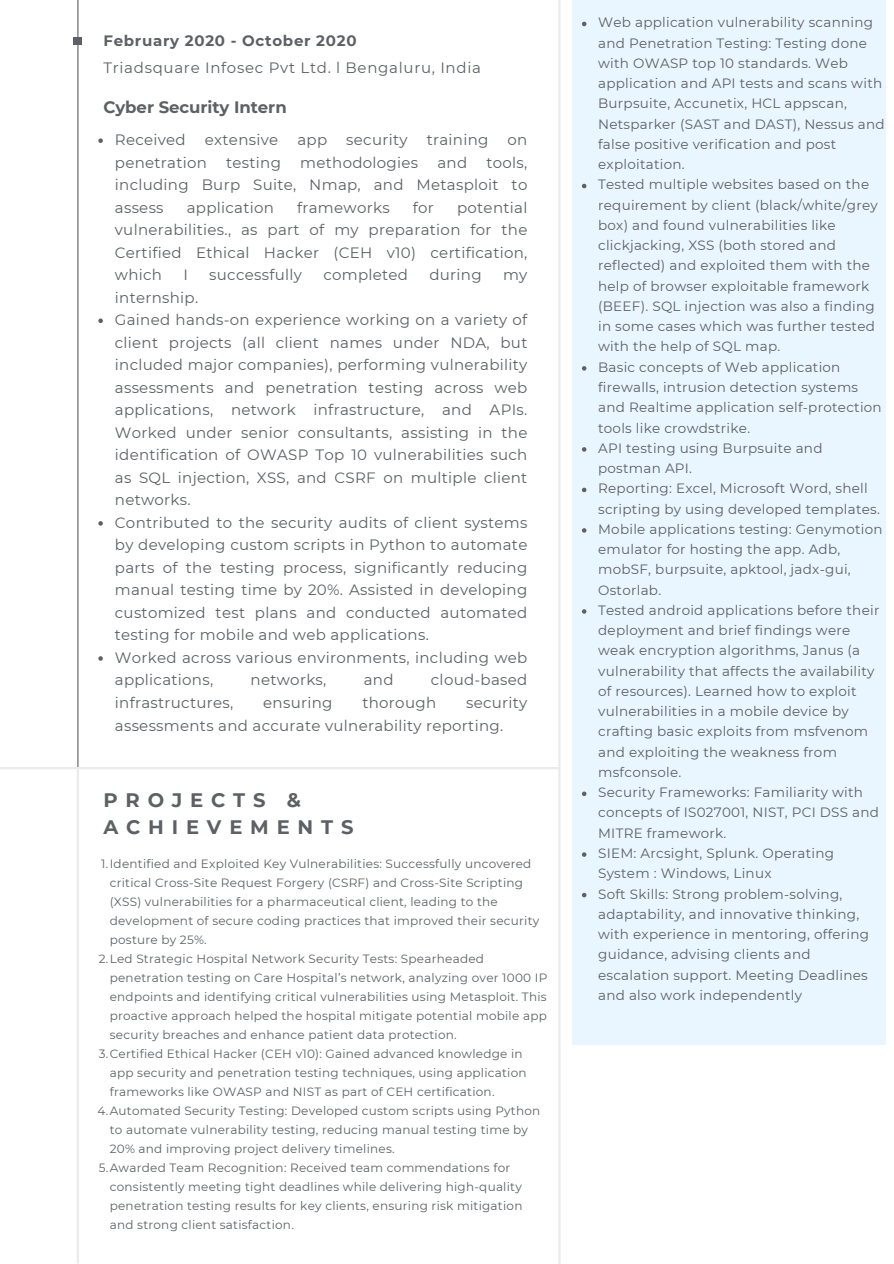
<style>
.page{position:relative;width:894px;height:1264px;background:#fff}
.page>*{position:absolute;margin:0;border:0;box-sizing:border-box;transform-origin:0 0}
.t1{font:700 19.5px/27px "Montserrat";letter-spacing:.4em;color:#5d6064}
.t2{font:700 16.5px "Montserrat";letter-spacing:-.005em;color:#5d6064}
.t3{font:15px/22.5px "Montserrat";letter-spacing:.02em;color:#5d6064;text-align:justify}
.t4{font:15px "Montserrat";letter-spacing:.045em;color:#5d6064}
.t5{font:700 15px "Montserrat";letter-spacing:.045em;color:#5d6064}
.t6{font:13.5px/20.2px "Montserrat";letter-spacing:.02em;color:#5d6064}
.t7{font:12px/19px "Montserrat";letter-spacing:.02em;color:#5d6064}
</style>
<div class="page">
<hr style="left:77px;top:0;width:1px;height:768px;background:#5d6064">
<svg style="left:98px;top:138px;width:5px;height:5px"></svg>
<svg style="left:98px;top:318px;width:5px;height:5px"></svg>
<svg style="left:98px;top:521px;width:5px;height:4px"></svg>
<svg style="left:98px;top:656px;width:5px;height:4px"></svg>
<svg style="left:74px;top:37px;width:8px;height:8px"></svg>
<hr style="left:0;top:767px;width:559px;height:2px;background:#ebebeb">
<div style="left:571px;top:0;width:314px;height:1045px;background:#e9f5ff"></div>
<svg style="left:582px;top:22px;width:4px;height:4px"></svg>
<svg style="left:582px;top:184px;width:4px;height:4px"></svg>
<svg style="left:582px;top:366px;width:4px;height:4px"></svg>
<svg style="left:582px;top:447px;width:4px;height:4px"></svg>
<svg style="left:582px;top:487px;width:4px;height:5px"></svg>
<svg style="left:582px;top:528px;width:4px;height:4px"></svg>
<svg style="left:582px;top:609px;width:4px;height:4px"></svg>
<svg style="left:582px;top:791px;width:4px;height:5px"></svg>
<svg style="left:582px;top:852px;width:4px;height:4px"></svg>
<svg style="left:582px;top:892px;width:4px;height:5px"></svg>
<hr style="left:558px;top:0;width:2px;height:1263px;background:#ebebeb">
<hr style="left:77px;top:768px;width:2px;height:495px;background:#ebebeb">
<p class="t5" style="left:103px;top:32px;width:254px">February 2020 - October 2020</p>
<p class="t4" style="left:103px;top:59px;width:379px">Triadsquare Infosec Pvt Ltd. l Bengaluru, India</p>
<p class="t2" style="left:103px;top:97px;width:185px">Cyber Security Intern</p>
<h2 class="t3" style="left:115px;top:129px;width:72px">Received</h2>
<h2 class="t3" style="left:205px;top:129px;width:75px">extensive</h2>
<h2 class="t3" style="left:297px;top:129px;width:31px">app</h2>
<h2 class="t3" style="left:346px;top:129px;width:63px">security</h2>
<h2 class="t3" style="left:426px;top:129px;width:63px">training</h2>
<h2 class="t3" style="left:507px;top:129px;width:21px">on</h2>
<h2 class="t3" style="left:115px;top:151px;width:94px">penetration</h2>
<h2 class="t3" style="left:226px;top:151px;width:56px">testing</h2>
<h2 class="t3" style="left:300px;top:151px;width:119px">methodologies</h2>
<h2 class="t3" style="left:437px;top:151px;width:31px">and</h2>
<h2 class="t3" style="left:115px;top:151px;width:414px;text-indent:371px">tools, including Burp Suite, Nmap, and Metasploit to assess</h2>
<h2 class="t3" style="left:187px;top:196px;width:89px">application</h2>
<h2 class="t3" style="left:297px;top:196px;width:94px">frameworks</h2>
<h2 class="t3" style="left:413px;top:196px;width:23px">for</h2>
<h2 class="t3" style="left:115px;top:196px;width:414px;text-indent:342px">potential vulnerabilities., as part of my preparation for the Certified Ethical Hacker (CEH v10) certification, which</h2>
<h2 class="t3" style="left:183px;top:264px;width:6px">I</h2>
<h2 class="t3" style="left:209px;top:264px;width:94px">successfully</h2>
<h2 class="t3" style="left:323px;top:264px;width:86px">completed</h2>
<h2 class="t3" style="left:429px;top:264px;width:54px">during</h2>
<h2 class="t3" style="left:503px;top:264px;width:26px">my</h2>
<h2 class="t3" style="left:115px;top:286px;width:85px">internship.</h2>
<h3 class="t3" style="left:115px;top:309px;width:414px">Gained hands-on experience working on a variety of client projects (all client names under NDA, but included major companies), performing vulnerability assessments and penetration testing across web applications, network infrastructure, and APIs.<br>Worked under senior consultants, assisting in the identification of OWASP Top 10 vulnerabilities such as SQL injection, XSS, and CSRF on multiple client networks.</h3>
<h2 class="t3" style="left:115px;top:511px;width:414px">Contributed to the security audits of client systems by developing custom scripts in Python to automate parts of the testing process, significantly reducing manual testing time by 20%. Assisted in developing customized test plans and conducted automated testing for mobile and web applications.</h2>
<p class="t3" style="left:115px;top:646px;width:414px">Worked across various environments, including web applications,</p>
<p class="t3" style="left:250px;top:669px;width:77px">networks,</p>
<p class="t3" style="left:363px;top:669px;width:31px">and</p>
<p class="t3" style="left:431px;top:669px;width:98px">cloud-based</p>
<p class="t3" style="left:115px;top:691px;width:120px">infrastructures,</p>
<p class="t3" style="left:263px;top:691px;width:71px">ensuring</p>
<p class="t3" style="left:362px;top:691px;width:75px">thorough</p>
<p class="t3" style="left:115px;top:691px;width:414px;text-indent:351px">security assessments and accurate vulnerability reporting.</p>
<h1 class="t1" style="left:103px;top:786px;width:251px">PROJECTS &amp;<br>ACHIEVEMENTS</h1>
<p class="t7" style="left:110px;top:854px;width:431px;text-indent:-9px">1.Identified and Exploited Key Vulnerabilities: Successfully uncovered critical Cross-Site Request Forgery (CSRF) and Cross-Site Scripting (XSS) vulnerabilities for a pharmaceutical client, leading to the development of secure coding practices that improved their security posture by 25%.</p>
<p class="t7" style="left:110px;top:949px;width:439px;text-indent:-11px">2.Led Strategic Hospital Network Security Tests: Spearheaded penetration testing on Care Hospital’s network, analyzing over 1000 IP endpoints and identifying critical vulnerabilities using Metasploit. This proactive approach helped the hospital mitigate potential mobile app security breaches and enhance patient data protection.</p>
<p class="t7" style="left:110px;top:1044px;width:418px;text-indent:-11px">3.Certified Ethical Hacker (CEH v10): Gained advanced knowledge in app security and penetration testing techniques, using application frameworks like OWASP and NIST as part of CEH certification.</p>
<p class="t7" style="left:110px;top:1101px;width:432px;text-indent:-12px">4.Automated Security Testing: Developed custom scripts using Python to automate vulnerability testing, reducing manual testing time by<br>20% and improving project delivery timelines.</p>
<p class="t7" style="left:110px;top:1158px;width:414px;text-indent:-11px">5.Awarded Team Recognition: Received team commendations for consistently meeting tight deadlines while delivering high-quality penetration testing results for key clients, ensuring risk mitigation and strong client satisfaction.</p>
<p class="t6" style="left:598px;top:12px;width:288px">Web application vulnerability scanning and Penetration Testing: Testing done with OWASP top 10 standards. Web application and API tests and scans with Burpsuite, Accunetix, HCL appscan, Netsparker (SAST and DAST), Nessus and false positive verification and post exploitation.</p>
<p class="t6" style="left:598px;top:174px;width:281px">Tested multiple websites based on the requirement by client (black/white/grey box) and found vulnerabilities like clickjacking, XSS (both stored and reflected) and exploited them with the help of browser exploitable framework (BEEF). SQL injection was also a finding in some cases which was further tested with the help of SQL map.</p>
<p class="t6" style="left:598px;top:357px;width:285px">Basic concepts of Web application firewalls, intrusion detection systems and Realtime application self-protection tools like crowdstrike.</p>
<p class="t6" style="left:598px;top:438px;width:226px">API testing using Burpsuite and postman API.</p>
<p class="t6" style="left:598px;top:478px;width:283px">Reporting: Excel, Microsoft Word, shell scripting by using developed templates.</p>
<p class="t6" style="left:598px;top:519px;width:286px">Mobile applications testing: Genymotion emulator for hosting the app. Adb, mobSF, burpsuite, apktool, jadx-gui,<br>Ostorlab.</p>
<p class="t6" style="left:598px;top:600px;width:283px">Tested android applications before their deployment and brief findings were weak encryption algorithms, Janus (a vulnerability that affects the availability of resources). Learned how to exploit vulnerabilities in a mobile device by crafting basic exploits from msfvenom and exploiting the weakness from msfconsole.</p>
<p class="t6" style="left:598px;top:782px;width:282px">Security Frameworks: Familiarity with concepts of IS027001, NIST, PCI DSS and<br>MITRE framework.</p>
<p class="t6" style="left:598px;top:843px;width:237px">SIEM: Arcsight, Splunk. Operating<br>System : Windows, Linux</p>
<p class="t6" style="left:598px;top:883px;width:272px">Soft Skills: Strong problem-solving, adaptability, and innovative thinking, with experience in mentoring, offering guidance, advising clients and escalation support. Meeting Deadlines and also work independently</p>
</div>
